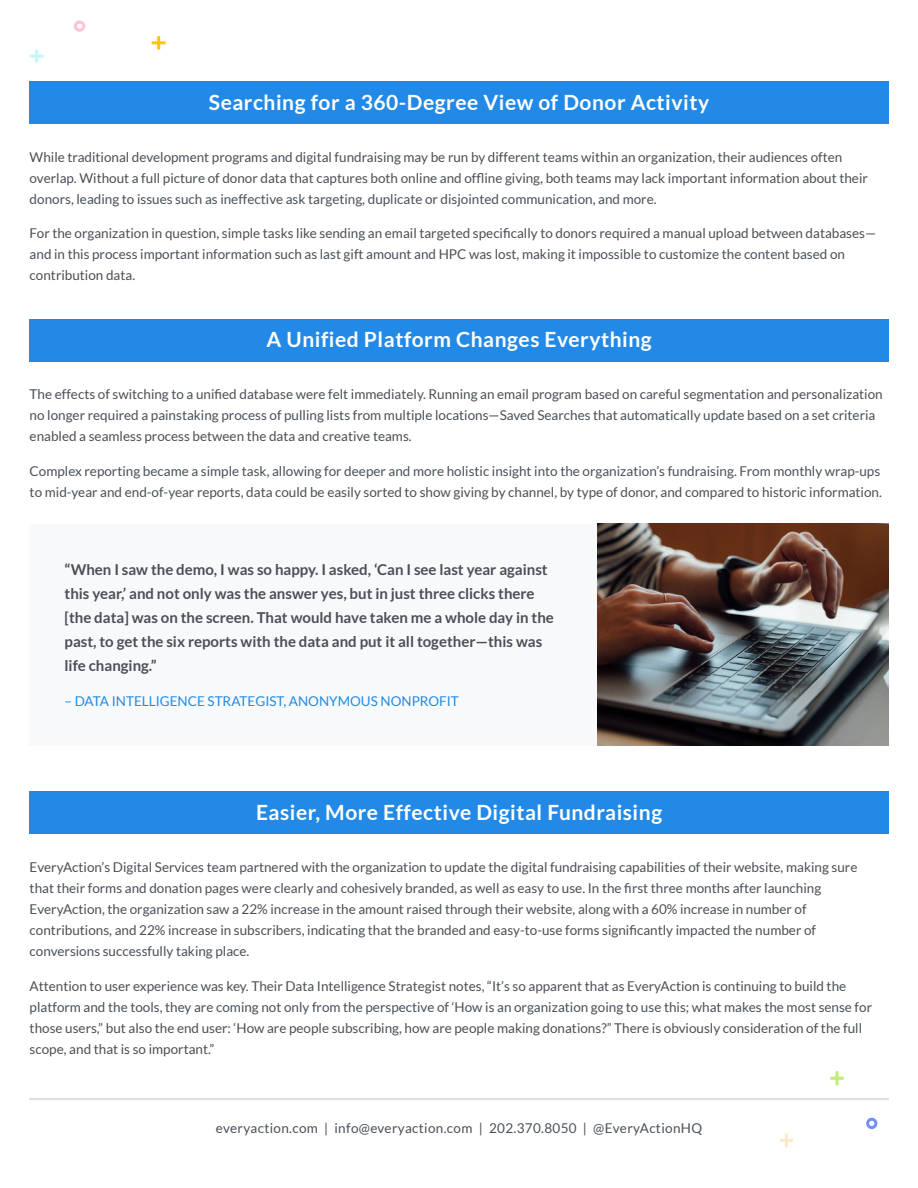
<style>
.page{position:relative;width:918px;height:1188px;background:#fff}
.page>*{position:absolute;margin:0;border:0;box-sizing:border-box;transform-origin:0 0}
.t1{font:700 21px "Lato";letter-spacing:.025em;color:#fff}
.t2{font:700 15px/24px "Lato";color:#495057}
.t3{font:13.5px/21px "Lato";color:#495057}
.t4{font:13.5px "Lato";letter-spacing:.025em;color:#495057}
.t5{font:13.5px "Lato";color:#228ae6}
</style>
<div class="page">
<div style="left:30px;top:81px;width:859px;height:43px;background:#228ae6"></div>
<div style="left:30px;top:319px;width:859px;height:43px;background:#228ae6"></div>
<div style="left:30px;top:792px;width:859px;height:42px;background:#228ae6"></div>
<div style="left:30px;top:524px;width:859px;height:221px;background:#f8f9fa"></div>
<hr style="left:29px;top:1098px;width:860px;height:2px;background:#dee2e6">
<img style="left:597px;top:524px;width:292px;height:221px">
<div style="left:74px;top:21px;width:11px;height:11px;border:3px solid #fcc2d7;border-radius:50%"></div>
<hr style="left:30px;top:55px;width:14px;height:3px;background:#c5f6fa">
<hr style="left:35px;top:49px;width:3px;height:14px;background:#c5f6fa">
<hr style="left:152px;top:41px;width:14px;height:3px;background:#fcc419">
<svg style="left:157px;top:36px;width:3px;height:13px"></svg>
<div style="left:866px;top:1118px;width:11px;height:11px;border:3px solid #748ffc;border-radius:50%"></div>
<hr style="left:836px;top:1071px;width:3px;height:14px;background:#c0eb75">
<hr style="left:830px;top:1077px;width:14px;height:3px;background:#c0eb75">
<hr style="left:785px;top:1133px;width:3px;height:14px;background:#ffe8cc">
<svg style="left:780px;top:1139px;width:13px;height:3px"></svg>
<p class="t1" style="left:209px;top:90px;width:502px">Searching for a 360-Degree View of Donor Activity</p>
<p class="t3" style="left:30px;top:146px;width:840px">While traditional development programs and digital fundraising may be run by different teams within an organization, their audiences often overlap. Without a full picture of donor data that captures both online and offline giving, both teams may lack important information about their donors, leading to issues such as ineffective ask targeting, duplicate or disjointed communication, and more.</p>
<p class="t3" style="left:30px;top:223px;width:848px">For the organization in question, simple tasks like sending an email targeted specifically to donors required a manual upload between databases— and in this process important information such as last gift amount and HPC was lost, making it impossible to customize the content based on contribution data.</p>
<p class="t1" style="left:267px;top:328px;width:387px">A Unified Platform Changes Everything</p>
<p class="t3" style="left:30px;top:384px;width:855px">The effects of switching to a unified database were felt immediately. Running an email program based on careful segmentation and personalization no longer required a painstaking process of pulling lists from multiple locations—Saved Searches that automatically update based on a set criteria enabled a seamless process between the data and creative teams.</p>
<p class="t3" style="left:30px;top:460px;width:854px">Complex reporting became a simple task, allowing for deeper and more holistic insight into the organization’s fundraising. From monthly wrap-ups to mid-year and end-of-year reports, data could be easily sorted to show giving by channel, by type of donor, and compared to historic information.</p>
<p class="t2" style="left:65px;top:558px;width:491px">“When I saw the demo, I was so happy. I asked, ‘Can I see last year against this year,’ and not only was the answer yes, but in just three clicks there [the data] was on the screen. That would have taken me a whole day in the past, to get the six reports with the data and put it all together—this was life changing.”</p>
<p class="t5" style="left:65px;top:693px;width:396px">– DATA INTELLIGENCE STRATEGIST, ANONYMOUS NONPROFIT</p>
<p class="t1" style="left:256px;top:801px;width:408px">Easier, More Effective Digital Fundraising</p>
<p class="t3" style="left:30px;top:857px;width:829px">EveryAction’s Digital Services team partnered with the organization to update the digital fundraising capabilities of their website, making sure</p>
<p class="t3" style="left:30px;top:878px;width:793px">that their forms and donation pages were clearly and cohesively branded, as well as easy to use. In the first three months after launching EveryAction, the organization saw a 22% increase in the amount raised through their website, along with a 60% increase in number of contributions, and 22% increase in subscribers, indicating that the branded and easy-to-use forms significantly impacted the number of conversions successfully taking place.</p>
<p class="t3" style="left:30px;top:975px;width:844px">Attention to user experience was key. Their Data Intelligence Strategist notes, “It’s so apparent that as EveryAction is continuing to build the platform and the tools, they are coming not only from the perspective of ‘How is an organization going to use this; what makes the most sense for those users,” but also the end user: ‘How are people subscribing, how are people making donations?” There is obviously consideration of the full scope, and that is so important.”</p>
<p class="t4" style="left:216px;top:1121px;width:488px">everyaction.com | info@everyaction.com | 202.370.8050 | @EveryActionHQ</p>
</div>
